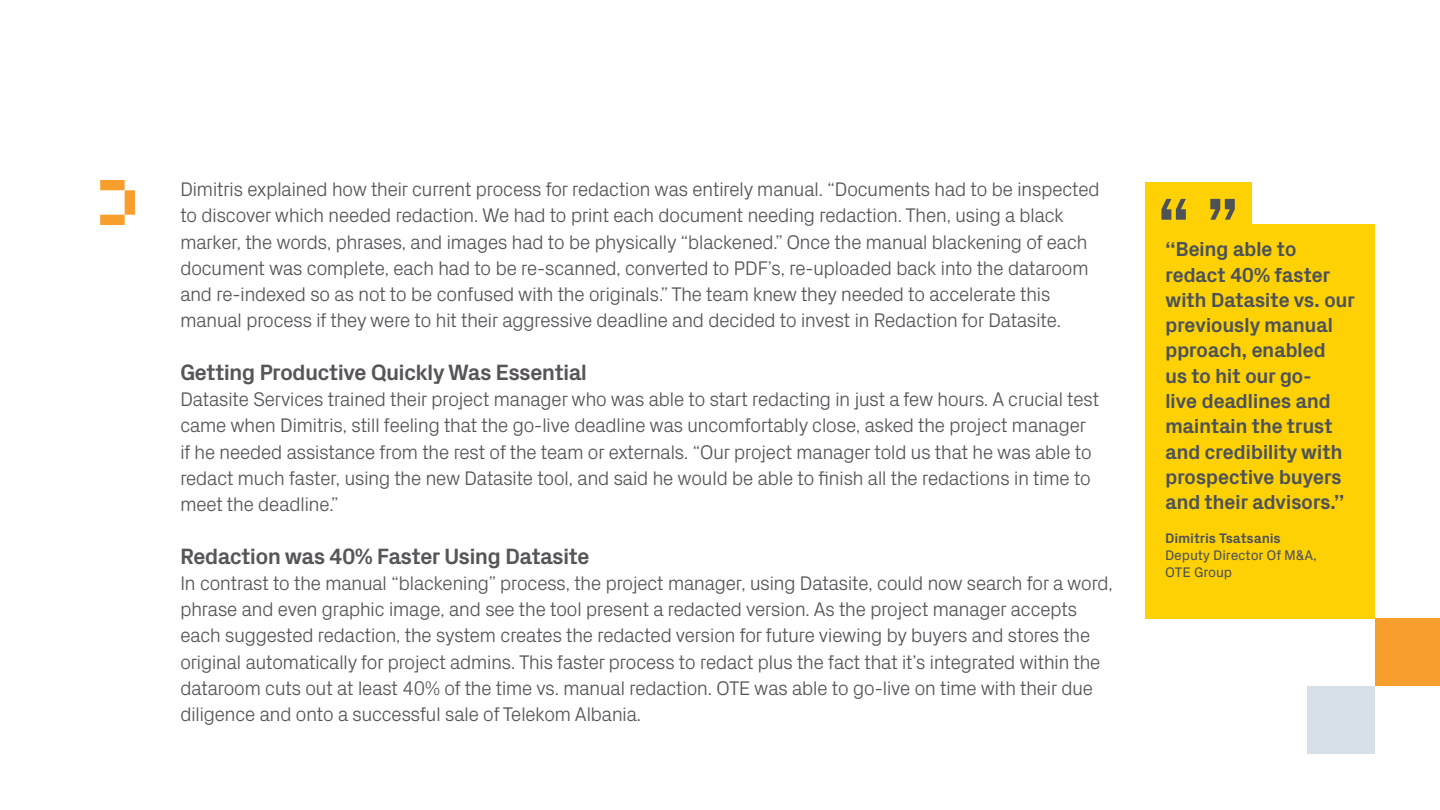
<style>
.page{position:relative;width:1440px;height:810px;background:#fff}
.page>*{position:absolute;margin:0;border:0;box-sizing:border-box;transform-origin:0 0}
.t1{font:700 22.5px "Px Grotesk";letter-spacing:-.035em;color:#575559}
.t2{font:700 20.62px/25.2px "Px Grotesk";letter-spacing:-.025em;color:#4c5258}
.t3{font:300 20px/26.2px "Px Grotesk";letter-spacing:-.035em;color:#575559}
.t4{font:14px/16.9px "Px Grotesk";letter-spacing:-.01em;color:#4c5258}
.t5{font:700 14px "Px Grotesk";letter-spacing:-.01em;color:#4c5258}
</style>
<div class="page">
<div style="left:1375px;top:619px;width:65px;height:67px;background:#f89e2d"></div>
<div style="left:1308px;top:686px;width:67px;height:68px;background:#d7dfe9"></div>
<svg style="left:100px;top:180px;width:35px;height:45px"></svg>
<div style="left:1146px;top:224px;width:229px;height:395px;background:#fed105"></div>
<div style="left:1145px;top:182px;width:106px;height:43px;background:#fed105"></div>
<svg style="left:1161px;top:199px;width:25px;height:21px"></svg>
<svg style="left:1210px;top:199px;width:25px;height:21px"></svg>
<p class="t3" style="left:180px;top:174px;width:921px">Dimitris explained how their current process for redaction was entirely manual. “Documents had to be inspected to discover which needed redaction. We had to print each document needing redaction. Then, using a black marker, the words, phrases, and images had to be physically “blackened.” Once the manual blackening of each document was complete, each had to be re-scanned, converted to PDF’s, re-uploaded back into the dataroom and re-indexed so as not to be confused with the originals.” The team knew they needed to accelerate this manual process if they were to hit their aggressive deadline and decided to invest in Redaction for Datasite.</p>
<p class="t1" style="left:180px;top:356px;width:409px">Getting Productive Quickly Was Essential</p>
<p class="t3" style="left:180px;top:384px;width:921px">Datasite Services trained their project manager who was able to start redacting in just a few hours. A crucial test came when Dimitris, still feeling that the go-live deadline was uncomfortably close, asked the project manager if he needed assistance from the rest of the team or externals. “Our project manager told us that he was able to redact much faster, using the new Datasite tool, and said he would be able to finish all the redactions in time to meet the deadline.”</p>
<p class="t1" style="left:180px;top:540px;width:411px">Redaction was 40% Faster Using Datasite</p>
<p class="t3" style="left:180px;top:568px;width:935px">In contrast to the manual “blackening” process, the project manager, using Datasite, could now search for a word, phrase and even graphic image, and see the tool present a redacted version. As the project manager accepts each suggested redaction, the system creates the redacted version for future viewing by buyers and stores the original automatically for project admins. This faster process to redact plus the fact that it’s integrated within the dataroom cuts out at least 40% of the time vs. manual redaction. OTE was able to go-live on time with their due diligence and onto a successful sale of Telekom Albania.</p>
<p class="t2" style="left:1165px;top:236px;width:191px">“Being able to redact 40% faster with Datasite vs. our previously manual pproach, enabled<br>us to hit our go-<br>live deadlines and maintain the trust and credibility with prospective buyers and their advisors.”</p>
<p class="t5" style="left:1165px;top:528px;width:117px">Dimitris Tsatsanis</p>
<p class="t4" style="left:1165px;top:546px;width:153px">Deputy Director Of M&amp;A,<br>OTE Group</p>
</div>
